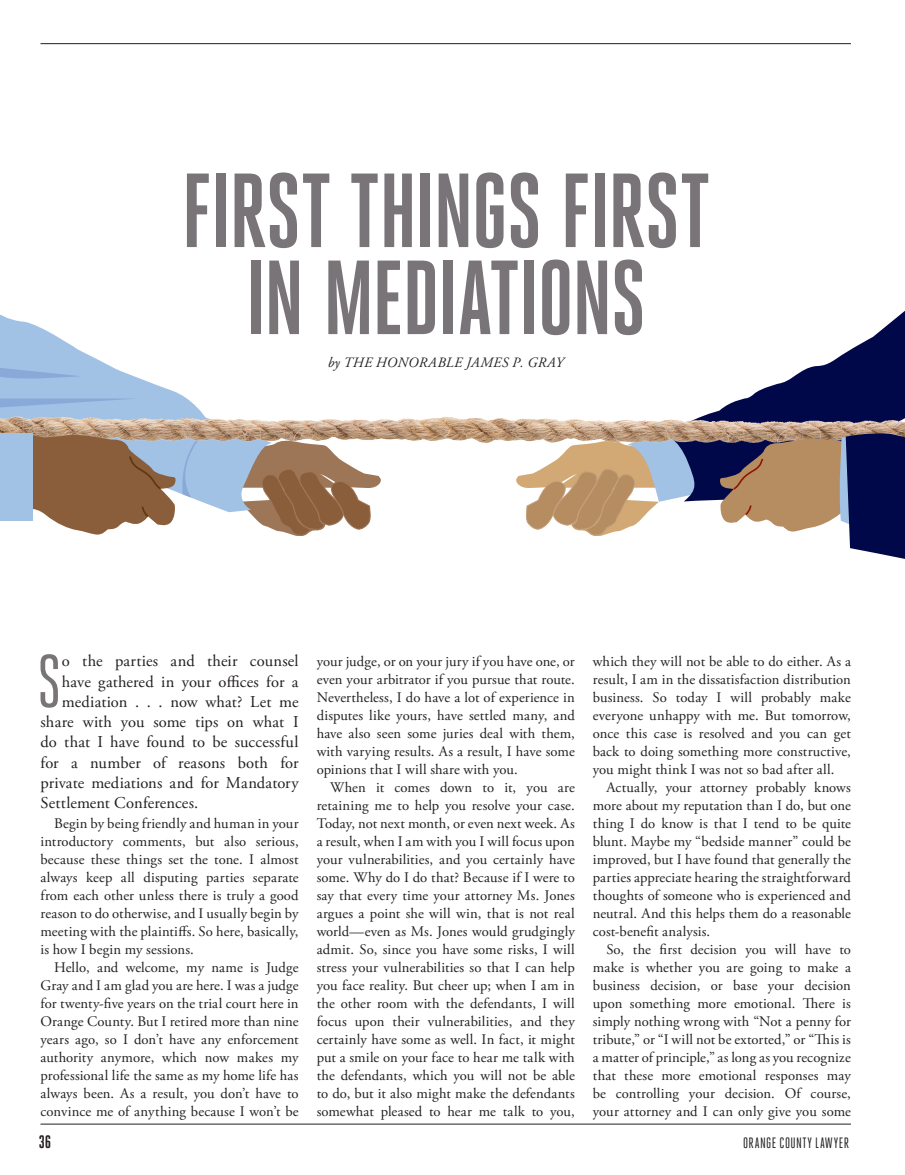
<style>
.page{position:relative;width:905px;height:1175px;background:#fff}
.page>*{position:absolute;margin:0;border:0;box-sizing:border-box;transform-origin:0 0}
.t1{font:700 105px "Heroic Condensed";letter-spacing:-.02em;color:#797478}
.t2{font:74.4px "Heroic Condensed";color:#797478}
.t3{font:700 18px "Heroic Condensed";color:#231f20}
.t4{font:16.5px "Adobe Garamond Pro";letter-spacing:.005em;color:#231f20}
.t5{font:15px "Heroic Condensed";letter-spacing:.035em;color:#231f20}
.t6{font:14.7px/18px "Adobe Garamond Pro";letter-spacing:.01em;color:#231f20;text-align:justify}
.Author{font:italic 14.25px "Adobe Garamond Pro";letter-spacing:.02em;color:#231f20}
</style>
<div class="page">
<hr style="left:40px;top:43px;width:810px;height:1px;background:#231f20">
<hr style="left:40px;top:1123px;width:810px;height:1px;background:#231f20">
<svg style="left:0;top:314px;width:49px;height:18px"></svg>
<svg style="left:879px;top:311px;width:25px;height:21px"></svg>
<img style="left:0;top:332px;width:904px;height:181px">
<svg style="left:24px;top:422px;width:189px;height:113px;background:#a69080"></svg>
<svg style="left:514px;top:426px;width:196px;height:110px"></svg>
<div style="left:0;top:433px;width:32px;height:88px;background:#a1c1e5"></div>
<svg style="left:718px;top:433px;width:186px;height:126px"></svg>
<svg style="left:230px;top:440px;width:152px;height:96px"></svg>
<p class="t1" style="left:181px;top:153px;width:530px">FIRST THINGS FIRST</p>
<p class="t1" style="left:245px;top:240px;width:402px">IN MEDIATIONS</p>
<p class="Author" style="left:328px;top:354px;width:237px">by THE HONORABLE JAMES P. GRAY</p>
<p class="t2" style="left:37px;top:641px;width:26px">S</p>
<p class="t4" style="left:62px;top:651px;width:238px">o the parties and their counsel</p>
<p class="t4" style="left:62px;top:671px;width:238px">have gathered in your offices for a</p>
<p class="t4" style="left:62px;top:692px;width:238px">mediation . . . now what? Let me</p>
<p class="t4" style="left:40px;top:712px;width:259px">share with you some tips on what I</p>
<p class="t4" style="left:40px;top:732px;width:259px">do that I have found to be successful</p>
<p class="t4" style="left:40px;top:752px;width:259px">for a number of reasons both for</p>
<p class="t4" style="left:40px;top:773px;width:260px">private mediations and for Mandatory</p>
<p class="t4" style="left:40px;top:793px;width:159px">Settlement Conferences.</p>
<p class="t6" style="left:40px;top:815px;width:260px;text-indent:14px">Begin by being friendly and human in your introductory comments, but also serious, because these things set the tone. I almost always keep all disputing parties separate from each other unless there is truly a good reason to do otherwise, and I usually begin by meeting with the plaintiffs. So here, basically, is how I begin my sessions.</p>
<p class="t6" style="left:40px;top:959px;width:260px;text-indent:14px">Hello, and welcome, my name is Judge Gray and I am glad you are here. I was a judge for twenty-five years on the trial court here in Orange County. But I retired more than nine years ago, so I don’t have any enforcement authority anymore, which now makes my professional life the same as my home life has always been. As a result, you don’t have to convince me of anything because I won’t be</p>
<p class="t6" style="left:316px;top:653px;width:260px">your judge, or on your jury if you have one, or even your arbitrator if you pursue that route.<br>Nevertheless, I do have a lot of experience in disputes like yours, have settled many, and have also seen some juries deal with them, with varying results. As a result, I have some opinions that I will share with you.</p>
<p class="t6" style="left:316px;top:779px;width:260px;text-indent:14px">When it comes down to it, you are retaining me to help you resolve your case.<br>Today, not next month, or even next week. As a result, when I am with you I will focus upon your vulnerabilities, and you certainly have some. Why do I do that? Because if I were to say that every time your attorney Ms. Jones argues a point she will win, that is not real world—even as Ms. Jones would grudgingly admit. So, since you have some risks, I will stress your vulnerabilities so that I can help you face reality. But cheer up; when I am in the other room with the defendants, I will focus upon their vulnerabilities, and they certainly have some as well. In fact, it might put a smile on your face to hear me talk with the defendants, which you will not be able to do, but it also might make the defendants somewhat pleased to hear me talk to you,</p>
<p class="t6" style="left:592px;top:653px;width:260px">which they will not be able to do either. As a result, I am in the dissatisfaction distribution business. So today I will probably make everyone unhappy with me. But tomorrow, once this case is resolved and you can get back to doing something more constructive, you might think I was not so bad after all.</p>
<p class="t6" style="left:592px;top:779px;width:260px;text-indent:14px">Actually, your attorney probably knows more about my reputation than I do, but one thing I do know is that I tend to be quite blunt. Maybe my “bedside manner” could be improved, but I have found that generally the parties appreciate hearing the straightforward thoughts of someone who is experienced and neutral. And this helps them do a reasonable cost-benefit analysis.</p>
<p class="t6" style="left:592px;top:941px;width:260px;text-indent:14px">So, the first decision you will have to make is whether you are going to make a business decision, or base your decision upon something more emotional. There is simply nothing wrong with “Not a penny for tribute,” or “I will not be extorted,” or “This is a matter of principle,” as long as you recognize that these more emotional responses may be controlling your decision. Of course, your attorney and I can only give you some</p>
<p class="t3" style="left:39px;top:1131px;width:14px">36</p>
<p class="t5" style="left:743px;top:1134px;width:107px">ORANGE COUNTY LAWYER</p>
</div>
